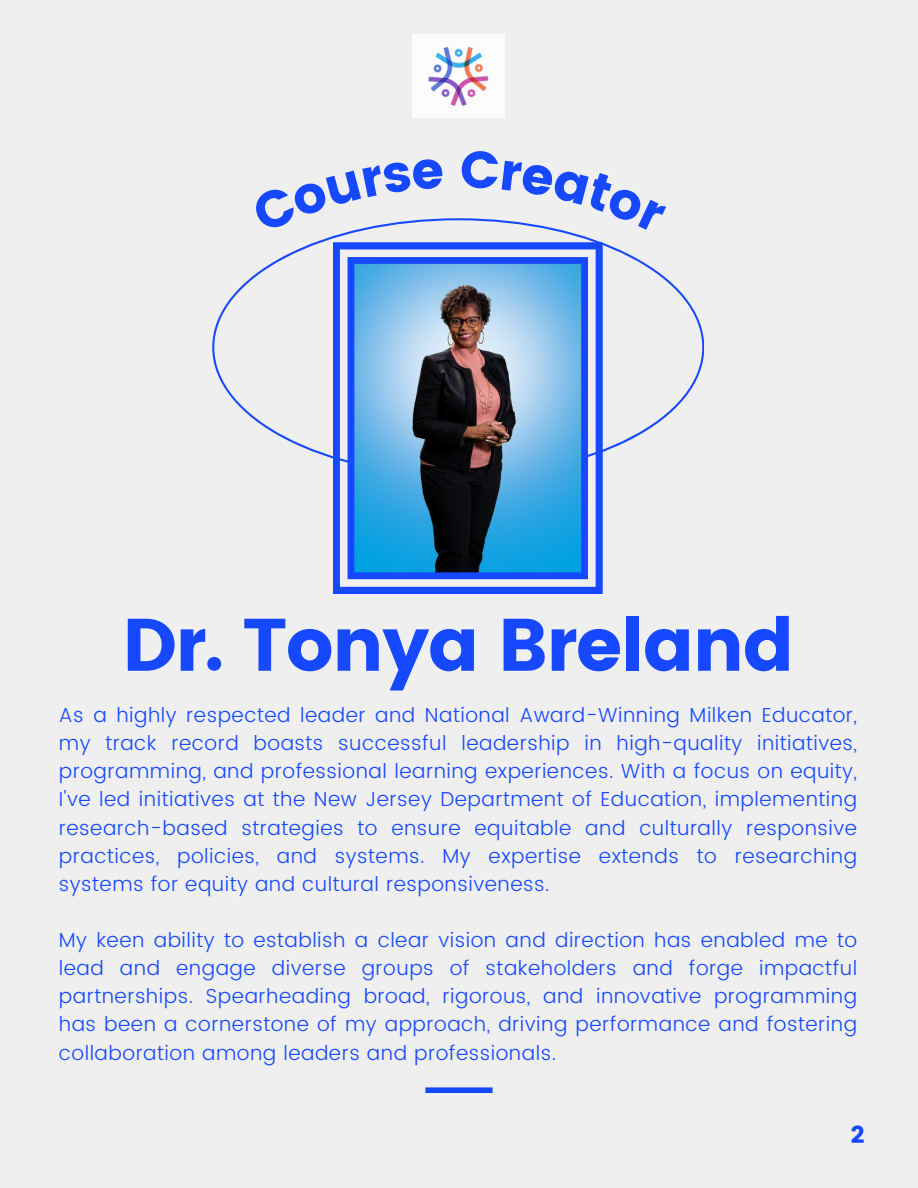
<style>
.page{position:relative;width:918px;height:1188px;background:#efefef}
.page>*{position:absolute;margin:0;border:0;box-sizing:border-box;transform-origin:0 0}
.t1{font:74.1px "Poppins";letter-spacing:-.025em;color:#1649ff}
.t2{font:24px "Poppins";color:#1649ff}
.t3{font:300 20.25px/28.2px "Poppins";letter-spacing:.025em;color:#1649ff;text-align:justify}
</style>
<div class="page">
<svg style="left:212px;top:218px;width:492px;height:241px"></svg>
<svg style="left:333px;top:242px;width:270px;height:352px;background:#5a8bc3"></svg>
<div style="left:425px;top:1087px;width:68px;height:6px;background:#1649ff"></div>
<img style="left:412px;top:35px;width:93px;height:82px">
<svg style="left:250px;top:218px;width:193px;height:15px"></svg>
<svg style="left:461px;top:218px;width:205px;height:15px"></svg>
<h1 class="t1" style="left:122px;top:602px;width:674px">Dr. Tonya Breland</h1>
<p class="t3" style="left:59px;top:701px;width:800px">As a highly respected leader and National Award-Winning Milken Educator, my track record boasts successful leadership in high-quality initiatives, programming, and professional learning experiences. With a focus on equity, I've led initiatives at the New Jersey Department of Education, implementing research-based strategies to ensure equitable and culturally responsive practices, policies, and systems. My expertise extends to researching systems for equity and cultural responsiveness.</p>
<p class="t3" style="left:59px;top:926px;width:800px">My keen ability to establish a clear vision and direction has enabled me to lead and engage diverse groups of stakeholders and forge impactful partnerships. Spearheading broad, rigorous, and innovative programming has been a cornerstone of my approach, driving performance and fostering collaboration among leaders and professionals.</p>
<p class="t2" style="left:851px;top:1121px;width:15px">2</p>
</div>
